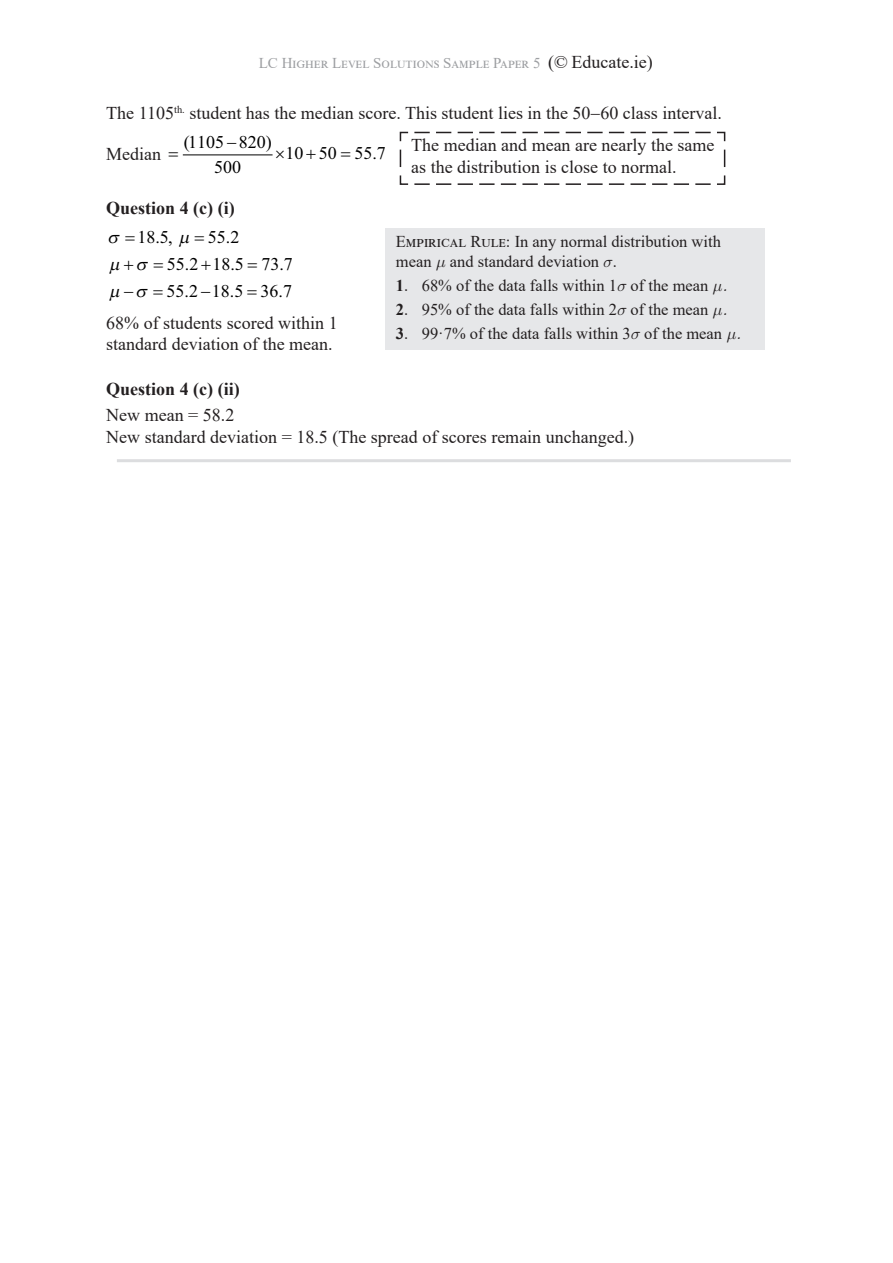
<style>
.page{position:relative;width:893px;height:1263px;background:#fff}
.page>*{position:absolute;margin:0;border:0;box-sizing:border-box;transform-origin:0 0}
.t1{font:18px/21.6px "Times New Roman";color:#231f20}
.t2{font:18px "Times New Roman";color:#000}
.t3{font:700 18px "Times New Roman";color:#231f20}
.t4{font:18px/27px "Times New Roman";letter-spacing:.125em;color:#000}
.t5{font:16.5px/19.8px "Times New Roman";color:#231f20}
.t6{font:15px "Times New Roman";color:#9d9fa2}
.s1{font-size:18px;color:#231f20}
.s2{font-weight:700}
</style>
<div class="page">
<svg style="left:399px;top:131px;width:327px;height:54px"></svg>
<hr style="left:183px;top:154px;width:90px;height:1px;background:#000">
<hr style="left:117px;top:459px;width:674px;height:3px;background:#dcdddf">
<div style="left:385px;top:228px;width:379px;height:122px;background:#e6e7e9"></div>
<p class="t6" style="left:259px;top:52px;width:396px">LC Higher Level Solutions Sample Paper 5 <span class="s1">(© Educate.ie)</span></p>
<p class="t1" style="left:106px;top:101px;width:617px">The 1105<sup>th.</sup> student has the median score. This student lies in the 50−60 class interval.</p>
<p class="t1" style="left:106px;top:143px;width:56px">Median</p>
<p class="t2" style="left:184px;top:131px;width:90px">(1105 820)</p>
<p class="t1" style="left:411px;top:134px;width:305px">The median and mean are nearly the same</p>
<p class="t1" style="left:411px;top:155px;width:267px">as the distribution is close to normal.</p>
<p class="t2" style="left:285px;top:143px;width:102px">10 50 55 7</p>
<p class="t2" style="left:372px;top:143px;width:6px">.</p>
<p class="t2" style="left:214px;top:157px;width:28px">500</p>
<p class="t3" style="left:106px;top:195px;width:130px">Question 4 (c) (i)</p>
<p class="t2" style="left:137px;top:226px;width:33px">18 5</p>
<p class="t4" style="left:167px;top:223px;width:128px;text-indent:41px">552<br>552 185 737<br>552 185 367</p>
<p class="t2" style="left:155px;top:226px;width:19px">. ,</p>
<p class="t2" style="left:226px;top:226px;width:6px">.</p>
<p class="t2" style="left:185px;top:253px;width:6px">.</p>
<p class="t2" style="left:230px;top:253px;width:6px">.</p>
<p class="t2" style="left:279px;top:253px;width:6px">.</p>
<p class="t2" style="left:185px;top:280px;width:6px">.</p>
<p class="t2" style="left:230px;top:280px;width:6px">.</p>
<p class="t2" style="left:279px;top:280px;width:6px">.</p>
<p class="t1" style="left:106px;top:311px;width:233px">68% of students scored within 1 standard deviation of the mean.</p>
<p class="t3" style="left:106px;top:376px;width:135px">Question 4 (c) (ii)</p>
<p class="t5" style="left:396px;top:231px;width:327px">Empirical Rule: In any normal distribution with mean and standard deviation ▲.</p>
<p class="t5" style="left:396px;top:275px;width:314px"><span class="s2">1</span>. 68% of the data falls within 1▲ of the mean</p>
<p class="t5" style="left:396px;top:299px;width:314px"><span class="s2">2</span>. 95% of the data falls within 2▲ of the mean</p>
<p class="t5" style="left:396px;top:323px;width:328px"><span class="s2">3</span>. 99·7% of the data falls within 3▲ of the mean</p>
<p class="t1" style="left:106px;top:403px;width:130px">New mean = 58.2</p>
<p class="t1" style="left:106px;top:425px;width:530px">New standard deviation = 18.5 (The spread of scores remain unchanged.)</p>
</div>
